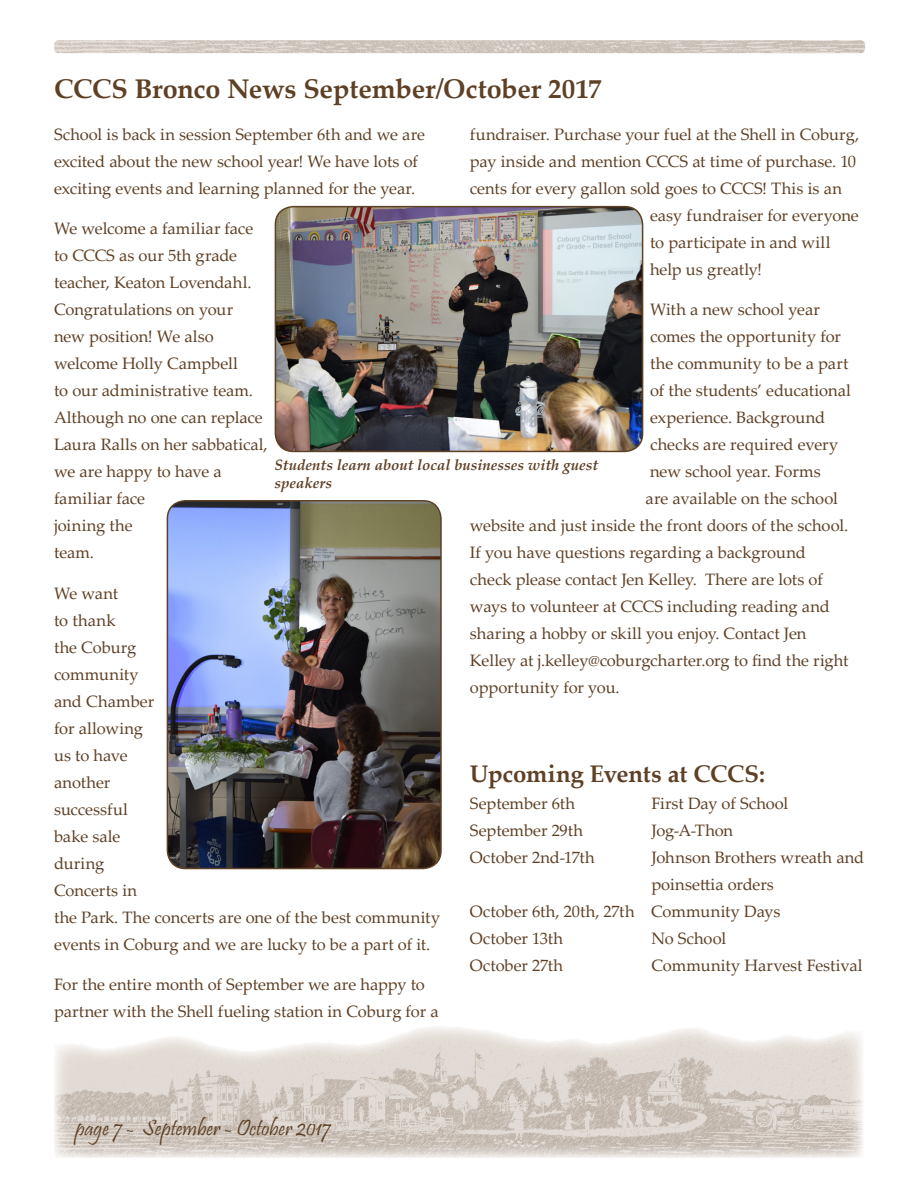
<style>
.page{position:relative;width:918px;height:1188px;background:#fff}
.page>*{position:absolute;margin:0;border:0;box-sizing:border-box;transform-origin:0 0}
.HEADING{font:700 27px "Palatino Linotype";letter-spacing:-.005em;color:#5e4025}
.HEADING-2{font:700 24px "Palatino Linotype";letter-spacing:-.01em;color:#5e4025}
.t1{font:22.5px "Pristina";color:#5e4025}
.Article_Text{font:16.5px/27px "Palatino Linotype";letter-spacing:-.005em;color:#5e4025}
.Photo_caption{font:italic 700 15px/18px "Palatino Linotype";color:#5e4025}
</style>
<div class="page">
<img style="left:54px;top:1027px;width:809px;height:131px">
<img style="left:54px;top:40px;width:811px;height:13px">
<img style="left:275px;top:207px;width:368px;height:244px">
<div style="left:275px;top:206px;width:368px;height:246px;border:2px solid #5e4025;border-radius:18px"></div>
<img style="left:167px;top:501px;width:274px;height:367px">
<div style="left:167px;top:500px;width:275px;height:369px;border:2px solid #5e4025;border-radius:18px"></div>
<p class="HEADING" style="left:54px;top:69px;width:549px">CCCS Bronco News September/October 2017</p>
<p class="Article_Text" style="left:470px;top:120px;width:391px">fundraiser. Purchase your fuel at the Shell in Coburg,</p>
<p class="Article_Text" style="left:470px;top:147px;width:388px">pay inside and mention CCCS at time of purchase. 10</p>
<p class="Article_Text" style="left:470px;top:174px;width:374px">cents for every gallon sold goes to CCCS! This is an</p>
<p class="Article_Text" style="left:650px;top:201px;width:210px">easy fundraiser for everyone</p>
<p class="Article_Text" style="left:650px;top:228px;width:182px">to participate in and will</p>
<p class="Article_Text" style="left:650px;top:255px;width:114px">help us greatly!</p>
<p class="Article_Text" style="left:650px;top:295px;width:171px">With a new school year</p>
<p class="Article_Text" style="left:650px;top:322px;width:193px">comes the opportunity for</p>
<p class="Article_Text" style="left:650px;top:349px;width:200px">the community to be a part</p>
<p class="Article_Text" style="left:650px;top:376px;width:202px">of the students’ educational</p>
<p class="Article_Text" style="left:650px;top:403px;width:176px">experience. Background</p>
<p class="Article_Text" style="left:650px;top:430px;width:190px">checks are required every</p>
<p class="Article_Text" style="left:650px;top:457px;width:172px">new school year. Forms</p>
<p class="Article_Text" style="left:646px;top:484px;width:194px">are available on the school</p>
<p class="Article_Text" style="left:470px;top:511px;width:380px">website and just inside the front doors of the school.</p>
<p class="Article_Text" style="left:470px;top:538px;width:337px">If you have questions regarding a background</p>
<p class="Article_Text" style="left:470px;top:565px;width:354px">check please contact Jen Kelley. There are lots of</p>
<p class="Article_Text" style="left:470px;top:592px;width:361px">ways to volunteer at CCCS including reading and</p>
<p class="Article_Text" style="left:470px;top:619px;width:338px">sharing a hobby or skill you enjoy. Contact Jen</p>
<p class="Article_Text" style="left:470px;top:646px;width:380px">Kelley at j.kelley@coburgcharter.org to find the right</p>
<p class="Article_Text" style="left:470px;top:673px;width:151px">opportunity for you.</p>
<p class="Article_Text" style="left:54px;top:120px;width:373px">School is back in session September 6th and we are excited about the new school year! We have lots of exciting events and learning planned for the year.</p>
<p class="Article_Text" style="left:54px;top:214px;width:215px">We welcome a familiar face to CCCS as our 5th grade teacher, Keaton Lovendahl.<br>Congratulations on your new position! We also welcome Holly Campbell<br>to our administrative team.<br>Although no one can replace<br>Laura Ralls on her sabbatical, we are happy to have a familiar face<br>joining the<br>team.</p>
<p class="Article_Text" style="left:54px;top:579px;width:388px">We want<br>to thank<br>the Coburg<br>community<br>and Chamber<br>for allowing<br>us to have<br>another<br>successful<br>bake sale<br>during<br>Concerts in<br>the Park. The concerts are one of the best community events in Coburg and we are lucky to be a part of it.</p>
<p class="Article_Text" style="left:54px;top:970px;width:386px">For the entire month of September we are happy to partner with the Shell fueling station in Coburg for a</p>
<p class="Photo_caption" style="left:275px;top:456px;width:325px">Students learn about local businesses with guest speakers</p>
<p class="HEADING-2" style="left:470px;top:756px;width:297px">Upcoming Events at CCCS:</p>
<p class="Article_Text" style="left:470px;top:789px;width:107px">September 6th</p>
<p class="Article_Text" style="left:651px;top:789px;width:139px">First Day of School</p>
<p class="Article_Text" style="left:470px;top:816px;width:115px">September 29th</p>
<p class="Article_Text" style="left:651px;top:816px;width:83px">Jog-A-Thon</p>
<p class="Article_Text" style="left:470px;top:843px;width:126px">October 2nd-17th</p>
<p class="Article_Text" style="left:651px;top:843px;width:214px">Johnson Brothers wreath and poinsettia orders</p>
<p class="Article_Text" style="left:470px;top:897px;width:312px">October 6th, 20th, 27th Community Days</p>
<p class="Article_Text" style="left:470px;top:924px;width:95px">October 13th</p>
<p class="Article_Text" style="left:651px;top:924px;width:76px">No School</p>
<p class="Article_Text" style="left:470px;top:951px;width:95px">October 27th</p>
<p class="Article_Text" style="left:651px;top:951px;width:213px">Community Harvest Festival</p>
<h3 class="t1" style="left:76px;top:1116px;width:256px">page 7 - September - October 2017</h3>
</div>
